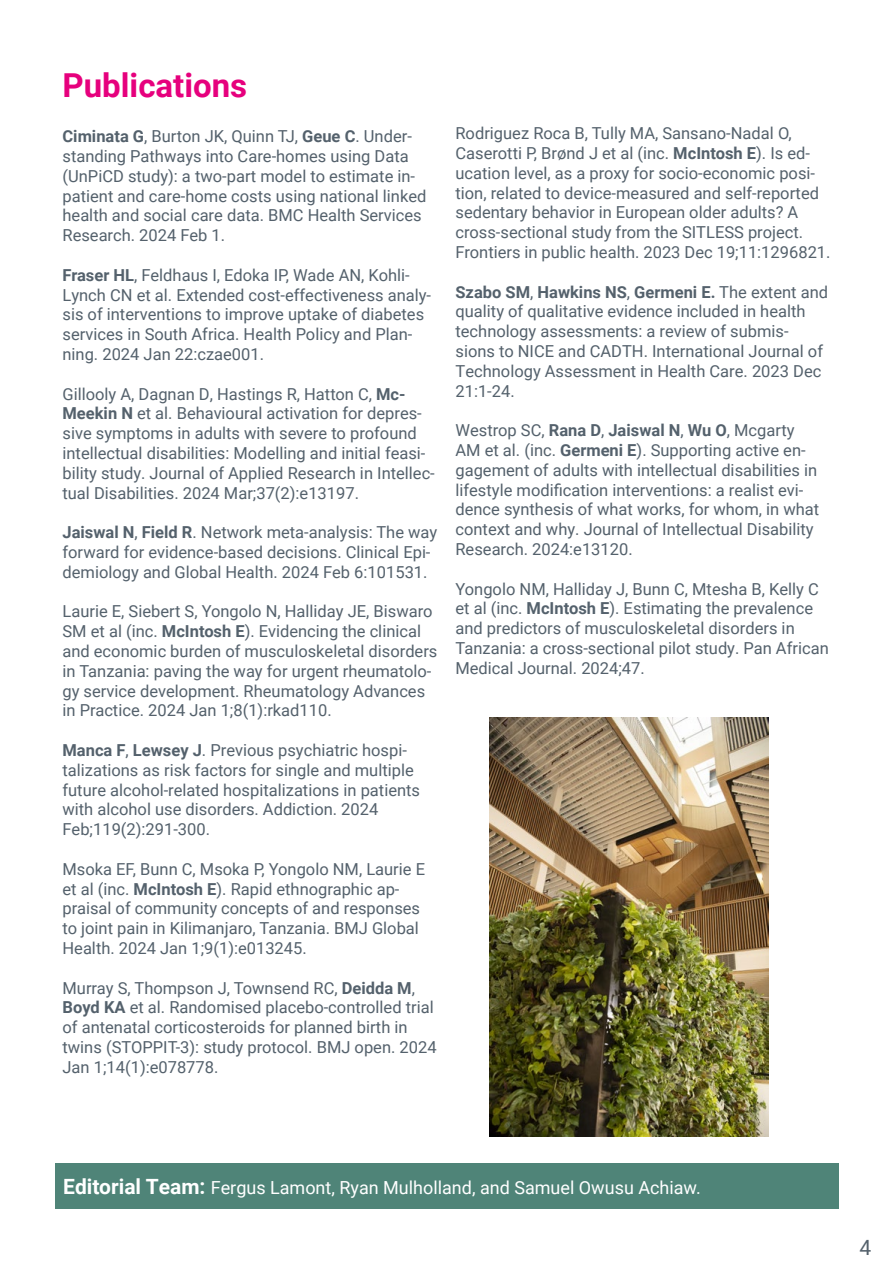
<style>
.page{position:relative;width:893px;height:1263px;background:#fff}
.page>*{position:absolute;margin:0;border:0;box-sizing:border-box;transform-origin:0 0}
.Subheading{font:700 33px "Roboto";color:#e6007d}
.t1{font:21px "Roboto";color:#54616c}
.Subheading-2{font:18px "Roboto";color:#fff}
.Paragraph_Style_1{font:16.5px/19.8px "Roboto";color:#54616c}
.s1{font-weight:700}
.s2{font-weight:700;font-size:21px}
</style>
<div class="page">
<div style="left:55px;top:1163px;width:783px;height:45px;background:#4f8478"></div>
<img style="left:489px;top:718px;width:280px;height:419px">
<h1 class="Subheading" style="left:63px;top:62px;width:186px">Publications</h1>
<p class="Paragraph_Style_1" style="left:63px;top:126px;width:365px"><span class="s1">Ciminata G</span>, Burton JK, Quinn TJ, <span class="s1">Geue C</span>. Under&shy;standing Pathways into Care-homes using Data (UnPiCD study): a two-part model to estimate in&shy;patient and care-home costs using national linked health and social care data. BMC Health Services Research. 2024 Feb 1.</p>
<p class="Paragraph_Style_1" style="left:63px;top:264px;width:370px"><span class="s1">Fraser HL</span>, Feldhaus I, Edoka IP, Wade AN, Kohli-Lynch CN et al. Extended cost-effectiveness analy&shy;sis of interventions to improve uptake of diabetes services in South Africa. Health Policy and Plan&shy;ning. 2024 Jan 22:czae001.</p>
<p class="Paragraph_Style_1" style="left:63px;top:383px;width:374px">Gillooly A, Dagnan D, Hastings R, Hatton C, <span class="s1">Mc-Meekin N</span> et al. Behavioural activation for depres&shy;sive symptoms in adults with severe to profound intellectual disabilities: Modelling and initial feasi&shy;bility study. Journal of Applied Research in Intellec&shy;tual Disabilities. 2024 Mar;37(2):e13197.</p>
<p class="Paragraph_Style_1" style="left:63px;top:522px;width:376px"><span class="s1">Jaiswal N</span>, <span class="s1">Field R</span>. Network meta-analysis: The way forward for evidence-based decisions. Clinical Epi&shy;demiology and Global Health. 2024 Feb 6:101531.</p>
<p class="Paragraph_Style_1" style="left:63px;top:601px;width:376px">Laurie E, Siebert S, Yongolo N, Halliday JE, Biswaro SM et al (inc. <span class="s1">McIntosh E</span>). Evidencing the clinical and economic burden of musculoskeletal disorders in Tanzania: paving the way for urgent rheumatolo&shy;gy service development. Rheumatology Advances in Practice. 2024 Jan 1;8(1):rkad110.</p>
<p class="Paragraph_Style_1" style="left:63px;top:740px;width:359px"><span class="s1">Manca F</span>, <span class="s1">Lewsey J</span>. Previous psychiatric hospi&shy;talizations as risk factors for single and multiple future alcohol‐related hospitalizations in patients with alcohol use disorders. Addiction. 2024<br>Feb;119(2):291-300.</p>
<p class="Paragraph_Style_1" style="left:63px;top:858px;width:364px">Msoka EF, Bunn C, Msoka P, Yongolo NM, Laurie E et al (inc. <span class="s1">McIntosh E</span>). Rapid ethnographic ap&shy;praisal of community concepts of and responses to joint pain in Kilimanjaro, Tanzania. BMJ Global Health. 2024 Jan 1;9(1):e013245.</p>
<p class="Paragraph_Style_1" style="left:63px;top:977px;width:376px">Murray S, Thompson J, Townsend RC, <span class="s1">Deidda M</span>, <span class="s1">Boyd KA</span> et al. Randomised placebo-controlled trial of antenatal corticosteroids for planned birth in twins (STOPPIT-3): study protocol. BMJ open. 2024<br>Jan 1;14(1):e078778.</p>
<p class="Paragraph_Style_1" style="left:455px;top:123px;width:377px">Rodriguez Roca B, Tully MA, Sansano-Nadal O, Caserotti P, Brønd J et al (inc. <span class="s1">McIntosh E</span>). Is ed&shy;ucation level, as a proxy for socio-economic posi&shy;tion, related to device-measured and self-reported sedentary behavior in European older adults? A cross-sectional study from the SITLESS project.<br>Frontiers in public health. 2023 Dec 19;11:1296821.</p>
<p class="Paragraph_Style_1" style="left:455px;top:281px;width:374px"><span class="s1">Szabo SM</span>, <span class="s1">Hawkins NS</span>, <span class="s1">Germeni E.</span> The extent and quality of qualitative evidence included in health technology assessments: a review of submis&shy;sions to NICE and CADTH. International Journal of Technology Assessment in Health Care. 2023 Dec 21:1-24.</p>
<p class="Paragraph_Style_1" style="left:455px;top:420px;width:365px">Westrop SC, <span class="s1">Rana D</span>, <span class="s1">Jaiswal N</span>, <span class="s1">Wu O</span>, Mcgarty AM et al. (inc. <span class="s1">Germeni E</span>). Supporting active en&shy;gagement of adults with intellectual disabilities in lifestyle modification interventions: a realist evi&shy;dence synthesis of what works, for whom, in what context and why. Journal of Intellectual Disability Research. 2024:e13120.</p>
<p class="Paragraph_Style_1" style="left:455px;top:578px;width:375px">Yongolo NM, Halliday J, Bunn C, Mtesha B, Kelly C et al (inc. <span class="s1">McIntosh E</span>). Estimating the prevalence and predictors of musculoskeletal disorders in Tanzania: a cross-sectional pilot study. Pan African Medical Journal. 2024;47.</p>
<h1 class="Subheading-2" style="left:63px;top:1174px;width:639px"><span class="s2">Editorial Team:</span> Fergus Lamont, Ryan Mulholland, and Samuel Owusu Achiaw.</h1>
<p class="t1" style="left:859px;top:1233px;width:13px">4</p>
</div>
